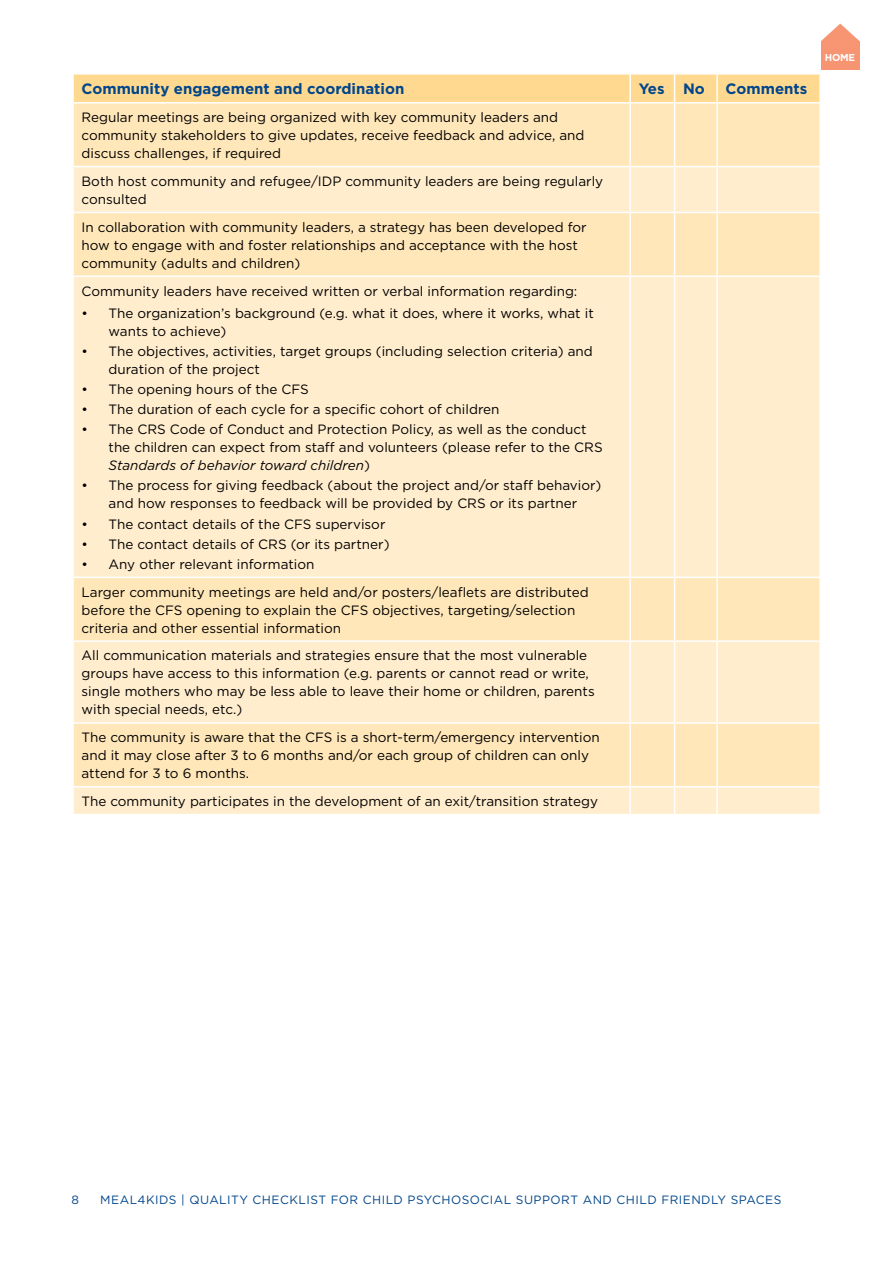
<style>
.page{position:relative;width:893px;height:1263px;background:#fff}
.page>*{position:absolute;margin:0;border:0;box-sizing:border-box;transform-origin:0 0}
.t1{font:700 15px "Gotham";color:#00468b}
.t2{font:13.5px/18px "Gotham";color:#000}
.t3{font:12px "Gotham";letter-spacing:.04em;color:#00468b}
.t4{font:700 10.05px "Gotham";color:#fff}
.s1{font-style:italic}
</style>
<div class="page">
<div style="left:74px;top:104px;width:745px;height:62px;background:#ffe7b9"></div>
<svg style="left:74px;top:167px;width:745px;height:647px;background:#ffebc8"></svg>
<div style="left:73px;top:74px;width:746px;height:28px;background:#ffd990"></div>
<hr style="left:717px;top:73px;width:104px;height:2px;background:#fff">
<hr style="left:716px;top:75px;width:2px;height:27px;background:#fff">
<hr style="left:629px;top:104px;width:2px;height:62px;background:#fff">
<hr style="left:674px;top:104px;width:1px;height:62px;background:#fff">
<hr style="left:716px;top:104px;width:2px;height:62px;background:#fff">
<hr style="left:629px;top:167px;width:2px;height:45px;background:#fff">
<hr style="left:674px;top:167px;width:1px;height:45px;background:#fff">
<hr style="left:716px;top:167px;width:2px;height:45px;background:#fff">
<hr style="left:72px;top:212px;width:558px;height:1px;background:#fff">
<hr style="left:630px;top:212px;width:45px;height:1px;background:#fff">
<hr style="left:629px;top:213px;width:2px;height:62px;background:#fff">
<hr style="left:675px;top:212px;width:42px;height:1px;background:#fff">
<hr style="left:674px;top:213px;width:1px;height:62px;background:#fff">
<hr style="left:717px;top:212px;width:104px;height:1px;background:#fff">
<hr style="left:716px;top:213px;width:2px;height:62px;background:#fff">
<hr style="left:72px;top:275px;width:558px;height:2px;background:#fff">
<hr style="left:630px;top:275px;width:45px;height:2px;background:#fff">
<hr style="left:629px;top:277px;width:2px;height:300px;background:#fff">
<hr style="left:675px;top:275px;width:42px;height:2px;background:#fff">
<hr style="left:674px;top:277px;width:1px;height:300px;background:#fff">
<hr style="left:717px;top:275px;width:104px;height:2px;background:#fff">
<hr style="left:716px;top:277px;width:2px;height:300px;background:#fff">
<hr style="left:72px;top:577px;width:558px;height:1px;background:#fff">
<hr style="left:630px;top:577px;width:45px;height:1px;background:#fff">
<hr style="left:629px;top:578px;width:2px;height:62px;background:#fff">
<hr style="left:675px;top:577px;width:42px;height:1px;background:#fff">
<hr style="left:674px;top:578px;width:1px;height:62px;background:#fff">
<hr style="left:717px;top:577px;width:104px;height:1px;background:#fff">
<hr style="left:716px;top:578px;width:2px;height:62px;background:#fff">
<hr style="left:72px;top:640px;width:558px;height:2px;background:#fff">
<hr style="left:630px;top:640px;width:45px;height:2px;background:#fff">
<hr style="left:629px;top:642px;width:2px;height:80px;background:#fff">
<hr style="left:675px;top:640px;width:42px;height:2px;background:#fff">
<hr style="left:674px;top:642px;width:1px;height:80px;background:#fff">
<hr style="left:717px;top:640px;width:104px;height:2px;background:#fff">
<hr style="left:716px;top:642px;width:2px;height:80px;background:#fff">
<hr style="left:72px;top:722px;width:558px;height:2px;background:#fff">
<hr style="left:630px;top:722px;width:45px;height:2px;background:#fff">
<hr style="left:629px;top:724px;width:2px;height:62px;background:#fff">
<hr style="left:675px;top:722px;width:42px;height:2px;background:#fff">
<hr style="left:674px;top:724px;width:1px;height:62px;background:#fff">
<hr style="left:717px;top:722px;width:104px;height:2px;background:#fff">
<hr style="left:716px;top:724px;width:2px;height:62px;background:#fff">
<hr style="left:72px;top:786px;width:558px;height:1px;background:#fff">
<hr style="left:630px;top:786px;width:45px;height:1px;background:#fff">
<hr style="left:629px;top:787px;width:2px;height:27px;background:#fff">
<hr style="left:675px;top:786px;width:42px;height:1px;background:#fff">
<svg style="left:674px;top:787px;width:1px;height:27px"></svg>
<hr style="left:717px;top:786px;width:104px;height:1px;background:#fff">
<hr style="left:716px;top:787px;width:2px;height:27px;background:#fff">
<div style="left:821px;top:41px;width:38px;height:28px;background:#f79471"></div>
<svg style="left:821px;top:24px;width:38px;height:17px"></svg>
<p class="t1" style="left:82px;top:79px;width:324px">Community engagement and coordination</p>
<p class="t1" style="left:639px;top:79px;width:68px">Yes No</p>
<p class="t1" style="left:726px;top:79px;width:83px">Comments</p>
<p class="t2" style="left:82px;top:108px;width:504px">Regular meetings are being organized with key community leaders and community stakeholders to give updates, receive feedback and advice, and discuss challenges, if required</p>
<p class="t2" style="left:82px;top:172px;width:523px">Both host community and refugee/IDP community leaders are being regularly consulted</p>
<p class="t2" style="left:82px;top:218px;width:507px">In collaboration with community leaders, a strategy has been developed for how to engage with and foster relationships and acceptance with the host community (adults and children)</p>
<p class="t2" style="left:82px;top:281px;width:497px">Community leaders have received written or verbal information regarding:</p>
<p class="t2" style="left:109px;top:304px;width:487px;text-indent:-27px">• The organization’s background (e.g. what it does, where it works, what it wants to achieve)</p>
<p class="t2" style="left:109px;top:342px;width:486px;text-indent:-27px">• The objectives, activities, target groups (including selection criteria) and duration of the project</p>
<p class="t2" style="left:82px;top:380px;width:229px">• The opening hours of the CFS</p>
<p class="t2" style="left:82px;top:400px;width:419px">• The duration of each cycle for a specific cohort of children</p>
<p class="t2" style="left:109px;top:420px;width:496px;text-indent:-27px">• The CRS Code of Conduct and Protection Policy, as well as the conduct the children can expect from staff and volunteers (please refer to the CRS<br><span class="s1">Standards of behavior toward children</span>)</p>
<p class="t2" style="left:82px;top:476px;width:521px;text-align:center">• The process for giving feedback (about the project and/or staff behavior) and how responses to feedback will be provided by CRS or its partner</p>
<p class="t2" style="left:82px;top:514px;width:305px">• The contact details of the CFS supervisor</p>
<p class="t2" style="left:82px;top:535px;width:309px">• The contact details of CRS (or its partner)</p>
<p class="t2" style="left:82px;top:550px;width:509px;line-height:27.8px">• Any other relevant information<br>Larger community meetings are held and/or posters/leaflets are distributed</p>
<p class="t2" style="left:82px;top:601px;width:495px">before the CFS opening to explain the CFS objectives, targeting/selection criteria and other essential information</p>
<p class="t2" style="left:82px;top:646px;width:515px">All communication materials and strategies ensure that the most vulnerable groups have access to this information (e.g. parents or cannot read or write, single mothers who may be less able to leave their home or children, parents with special needs, etc.)</p>
<p class="t2" style="left:82px;top:728px;width:520px">The community is aware that the CFS is a short‑term/emergency intervention and it may close after 3 to 6 months and/or each group of children can only attend for 3 to 6 months.</p>
<p class="t2" style="left:82px;top:792px;width:518px">The community participates in the development of an exit/transition strategy</p>
<p class="t4" style="left:825px;top:51px;width:32px">HOME</p>
<p class="t3" style="left:71px;top:1192px;width:9px">8</p>
<p class="t3" style="left:100px;top:1192px;width:683px">MEAL4KIDS | QUALITY CHECKLIST FOR CHILD PSYCHOSOCIAL SUPPORT AND CHILD FRIENDLY SPACES</p>
</div>
